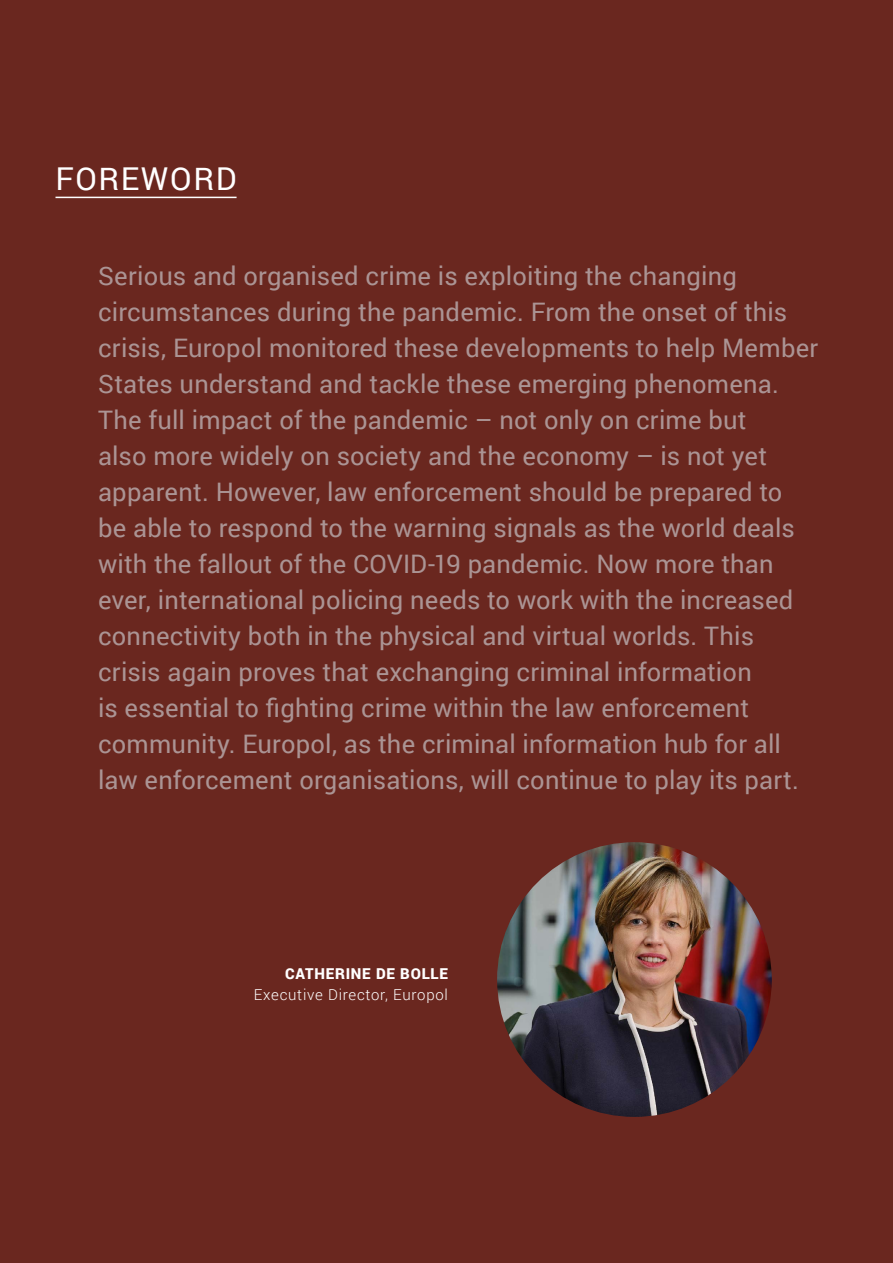
<style>
.page{position:relative;width:893px;height:1263px;background:#6a271f}
.page>*{position:absolute;margin:0;border:0;box-sizing:border-box;transform-origin:0 0}
.t1{font:31.5px "Roboto";letter-spacing:.05em;color:#fff}
.t2{font:25.5px/36px "Roboto";letter-spacing:.005em;color:#ab9494}
.t3{font:300 15px "Roboto";letter-spacing:.05em;color:#fff}
.t4{font:900 15px "Roboto";letter-spacing:.05em;color:#fff}
</style>
<div class="page">
<hr style="left:56px;top:197px;width:181px;height:1px;background:#fff">
<img style="left:497px;top:842px;width:275px;height:275px;border-radius:137px">
<p class="t1" style="left:56px;top:157px;width:183px">FOREWORD</p>
<p class="t2" style="left:98px;top:257px;width:722px">Serious and organised crime is exploiting the changing circumstances during the pandemic. From the onset of this crisis, Europol monitored these developments to help Member States understand and tackle these emerging phenomena.<br>The full impact of the pandemic – not only on crime but<br>also more widely on society and the economy – is not yet apparent. However, law enforcement should be prepared to<br>be able to respond to the warning signals as the world deals with the fallout of the COVID-19 pandemic. Now more than ever, international policing needs to work with the increased connectivity both in the physical and virtual worlds. This crisis again proves that exchanging criminal information<br>is essential to fighting crime within the law enforcement community. Europol, as the criminal information hub for all law enforcement organisations, will continue to play its part.</p>
<p class="t4" style="left:285px;top:963px;width:164px">CATHERINE DE BOLLE</p>
<p class="t3" style="left:254px;top:984px;width:196px">Executive Director, Europol</p>
</div>
